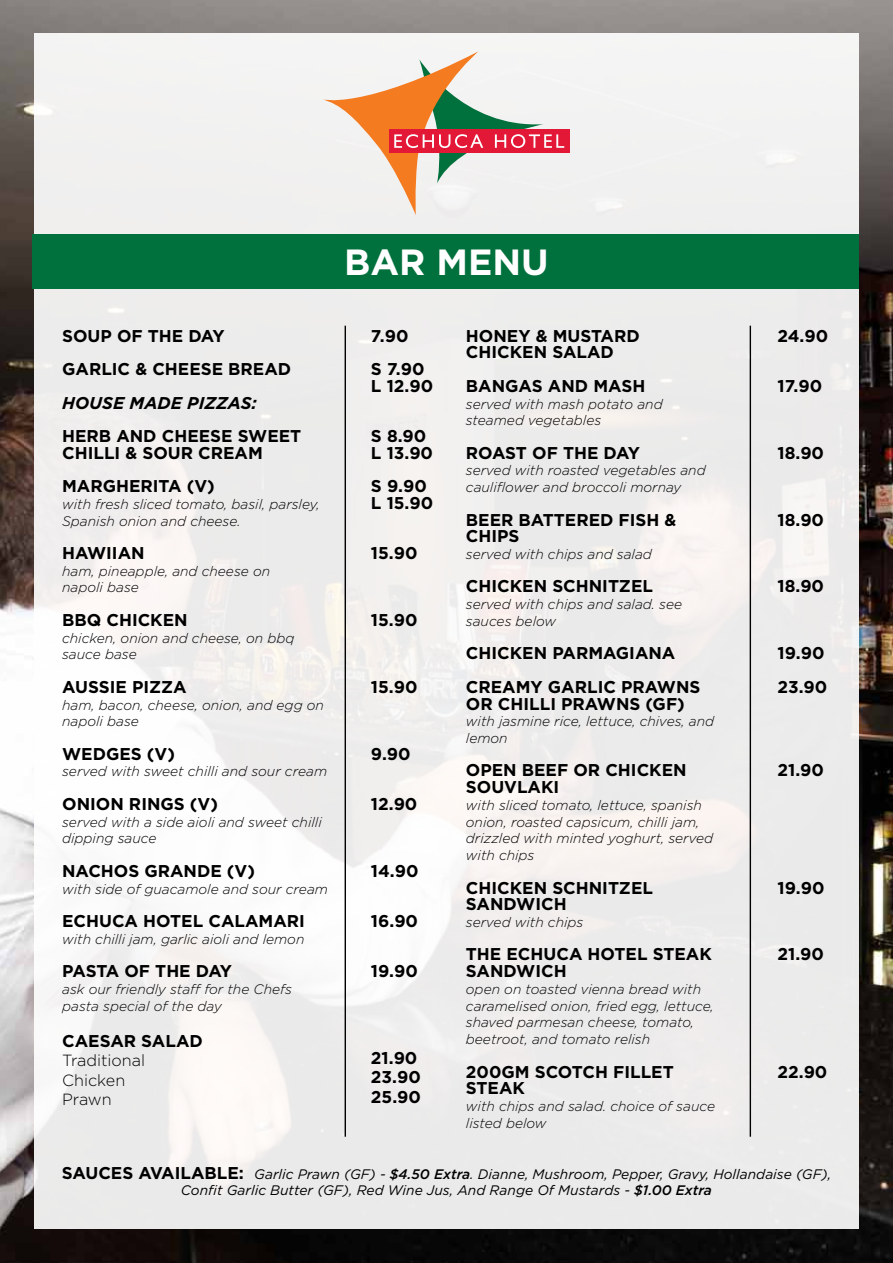
<style>
.page{position:relative;width:893px;height:1263px;background:#fff}
.page>*{position:absolute;margin:0;border:0;box-sizing:border-box;transform-origin:0 0}
.t1{font:700 36.45px "Gotham";color:#fff}
.t2{font:700 17.1px/16.6px "Gotham";color:#000}
.t3{font:italic 700 17.1px "Gotham";color:#000}
.t4{font:300 16.2px/19.5px "Gotham";color:#000}
.t5{font:italic 300 13.8px/16.6px "Gotham";color:#000}
.t6{font:italic 13.8px/16.6px "Gotham";color:#000;text-align:center}
.s1{font-weight:700;font-style:normal;font-size:17.1px}
.s2{font-weight:500}
</style>
<div class="page">
<img style="left:0;top:0;width:893px;height:1263px">
<div style="left:34px;top:34px;width:825px;height:1195px;background:linear-gradient(to right,#f4f3f2,#edeceb)"></div>
<div style="left:32px;top:234px;width:827px;height:55px;background:#00703c"></div>
<div style="left:389px;top:129px;width:180px;height:24px;background:#e31837"></div>
<svg style="left:322px;top:51px;width:242px;height:164px"></svg>
<hr style="left:345px;top:326px;width:1px;height:811px;background:#000">
<hr style="left:750px;top:326px;width:1px;height:811px;background:#000">
<h1 class="t1" style="left:344px;top:241px;width:206px">BAR MENU</h1>
<p class="t2" style="left:62px;top:318px;width:231px;line-height:33.5px">SOUP OF THE DAY<br>GARLIC &amp; CHEESE BREAD</p>
<p class="t3" style="left:62px;top:391px;width:196px">HOUSE MADE PIZZAS:</p>
<p class="t2" style="left:62px;top:427px;width:241px">HERB AND CHEESE SWEET<br>CHILLI &amp; SOUR CREAM</p>
<p class="t2" style="left:62px;top:477px;width:154px">MARGHERITA (V)</p>
<p class="t5" style="left:62px;top:495px;width:259px">with fresh sliced tomato, basil, parsley,<br>Spanish onion and cheese.</p>
<p class="t2" style="left:62px;top:544px;width:84px">HAWIIAN</p>
<p class="t5" style="left:62px;top:562px;width:209px">ham, pineapple, and cheese on napoli base</p>
<p class="t2" style="left:62px;top:611px;width:127px">BBQ CHICKEN</p>
<p class="t5" style="left:62px;top:629px;width:234px">chicken, onion and cheese, on bbq sauce base</p>
<p class="t2" style="left:62px;top:678px;width:126px">AUSSIE PIZZA</p>
<p class="t5" style="left:62px;top:696px;width:263px">ham, bacon, cheese, onion, and egg on napoli base</p>
<p class="t2" style="left:62px;top:745px;width:114px">WEDGES (V)</p>
<p class="t5" style="left:62px;top:763px;width:266px">served with sweet chilli and sour cream</p>
<p class="t2" style="left:62px;top:795px;width:157px">ONION RINGS (V)</p>
<p class="t5" style="left:62px;top:813px;width:261px">served with a side aioli and sweet chilli dipping sauce</p>
<p class="t2" style="left:62px;top:862px;width:194px">NACHOS GRANDE (V)</p>
<p class="t5" style="left:62px;top:880px;width:267px">with side of guacamole and sour cream</p>
<p class="t2" style="left:62px;top:912px;width:244px">ECHUCA HOTEL CALAMARI</p>
<p class="t5" style="left:62px;top:930px;width:244px">with chilli jam, garlic aioli and lemon</p>
<p class="t2" style="left:62px;top:962px;width:172px">PASTA OF THE DAY</p>
<p class="t5" style="left:62px;top:980px;width:231px">ask our friendly staff for the Chefs pasta special of the day</p>
<p class="t2" style="left:62px;top:1032px;width:142px">CAESAR SALAD</p>
<p class="t4" style="left:62px;top:1050px;width:84px">Traditional<br>Chicken<br>Prawn</p>
<p class="t2" style="left:371px;top:318px;width:55px;line-height:33.5px">7.90<br>S 7.90</p>
<p class="t2" style="left:371px;top:377px;width:64px">L 12.90</p>
<p class="t2" style="left:371px;top:427px;width:64px">S 8.90<br>L 13.90</p>
<p class="t2" style="left:371px;top:477px;width:64px">S 9.90<br>L 15.90</p>
<p class="t2" style="left:371px;top:544px;width:48px">15.90</p>
<p class="t2" style="left:371px;top:611px;width:48px">15.90</p>
<p class="t2" style="left:371px;top:678px;width:48px">15.90</p>
<p class="t2" style="left:371px;top:745px;width:41px">9.90</p>
<p class="t2" style="left:371px;top:795px;width:48px">12.90</p>
<p class="t2" style="left:371px;top:862px;width:49px">14.90</p>
<p class="t2" style="left:371px;top:912px;width:49px">16.90</p>
<p class="t2" style="left:371px;top:962px;width:48px">19.90</p>
<p class="t2" style="left:371px;top:1047px;width:52px;line-height:19.5px">21.90<br>23.90<br>25.90</p>
<p class="t2" style="left:466px;top:327px;width:175px">HONEY &amp; MUSTARD<br>CHICKEN SALAD</p>
<p class="t2" style="left:466px;top:377px;width:181px">BANGAS AND MASH</p>
<p class="t5" style="left:466px;top:395px;width:198px">served with mash potato and steamed vegetables</p>
<p class="t2" style="left:466px;top:444px;width:175px">ROAST OF THE DAY</p>
<p class="t5" style="left:466px;top:462px;width:241px">served with roasted vegetables and cauliflower and broccoli mornay</p>
<p class="t2" style="left:466px;top:511px;width:212px">BEER BATTERED FISH &amp;<br>CHIPS</p>
<p class="t5" style="left:466px;top:545px;width:188px">served with chips and salad</p>
<p class="t2" style="left:466px;top:578px;width:189px">CHICKEN SCHNITZEL</p>
<p class="t5" style="left:466px;top:596px;width:218px">served with chips and salad. see sauces below</p>
<p class="t2" style="left:466px;top:636px;width:236px;line-height:33.5px">CHICKEN PARMAGIANA<br>CREAMY GARLIC PRAWNS</p>
<p class="t2" style="left:466px;top:695px;width:220px">OR CHILLI PRAWNS (GF)</p>
<p class="t5" style="left:466px;top:713px;width:250px">with jasmine rice, lettuce, chives, and lemon</p>
<p class="t2" style="left:466px;top:762px;width:222px">OPEN BEEF OR CHICKEN<br>SOUVLAKI</p>
<p class="t5" style="left:466px;top:796px;width:249px">with sliced tomato, lettuce, spanish onion, roasted capsicum, chilli jam, drizzled with minted yoghurt, served with chips</p>
<p class="t2" style="left:466px;top:879px;width:189px">CHICKEN SCHNITZEL<br>SANDWICH</p>
<p class="t5" style="left:466px;top:913px;width:119px">served with chips</p>
<p class="t2" style="left:466px;top:946px;width:247px">THE ECHUCA HOTEL STEAK<br>SANDWICH</p>
<p class="t5" style="left:466px;top:980px;width:249px">open on toasted vienna bread with caramelised onion, fried egg, lettuce, shaved parmesan cheese, tomato, beetroot, and tomato relish</p>
<p class="t2" style="left:466px;top:1063px;width:209px">200GM SCOTCH FILLET<br>STEAK</p>
<p class="t5" style="left:466px;top:1097px;width:251px">with chips and salad. choice of sauce listed below</p>
<p class="t2" style="left:777px;top:327px;width:52px">24.90</p>
<p class="t2" style="left:777px;top:377px;width:46px">17.90</p>
<p class="t2" style="left:777px;top:444px;width:48px">18.90</p>
<p class="t2" style="left:777px;top:511px;width:48px">18.90</p>
<p class="t2" style="left:777px;top:578px;width:48px">18.90</p>
<p class="t2" style="left:777px;top:636px;width:51px;line-height:33.5px">19.90<br>23.90</p>
<p class="t2" style="left:777px;top:762px;width:48px">21.90</p>
<p class="t2" style="left:777px;top:879px;width:48px">19.90</p>
<p class="t2" style="left:777px;top:946px;width:48px">21.90</p>
<p class="t2" style="left:777px;top:1063px;width:51px">22.90</p>
<p class="t6" style="left:62px;top:1165px;width:771px"><span class="s1">SAUCES AVAILABLE:</span> Garlic Prawn (GF) - <span class="s2">$4.50 Extra</span>. Dianne, Mushroom, Pepper, Gravy, Hollandaise (GF),<br>Confit Garlic Butter (GF), Red Wine Jus, And Range Of Mustards - <span class="s2">$1.00 Extra</span></p>
</div>
